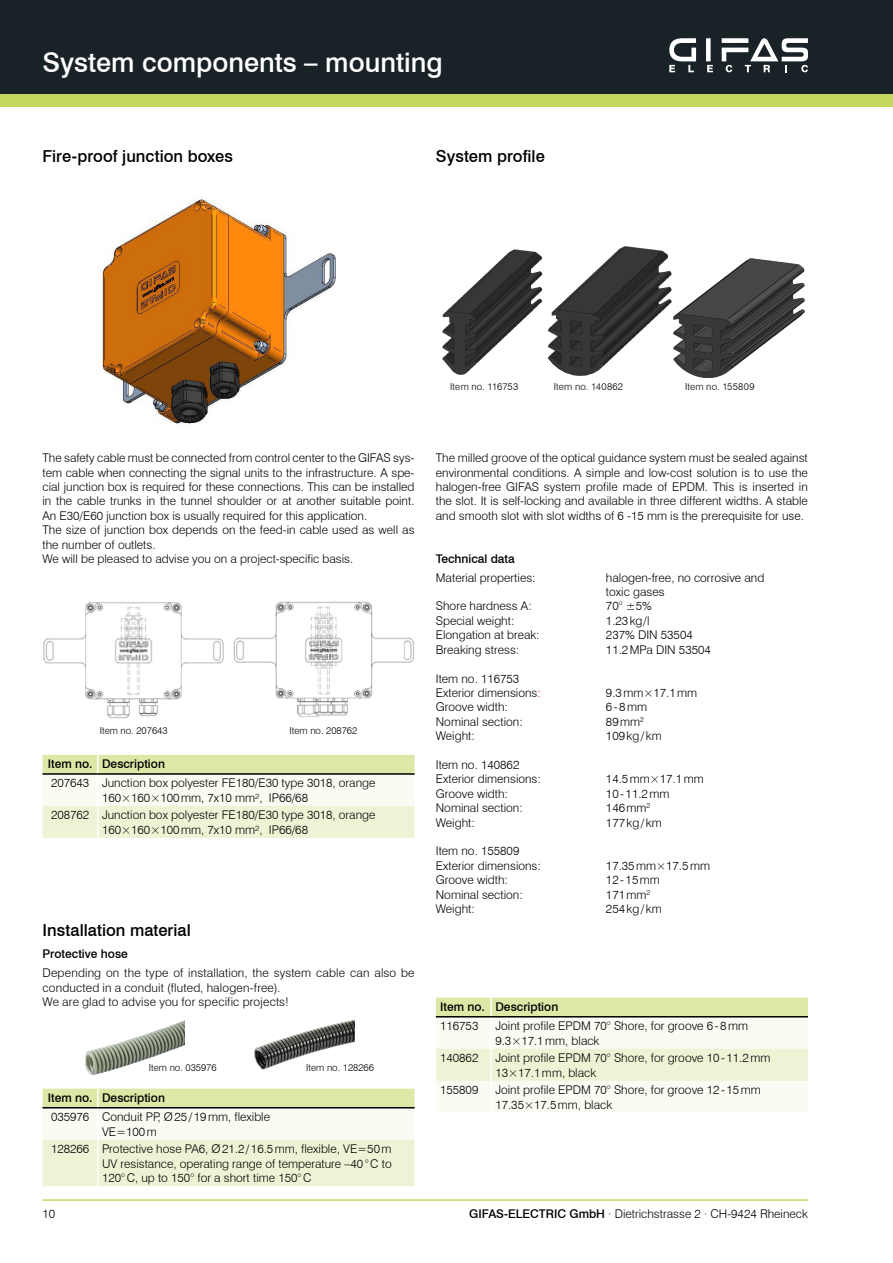
<style>
.page{position:relative;width:893px;height:1263px;background:#fff}
.page>*{position:absolute;margin:0;border:0;box-sizing:border-box;transform-origin:0 0}
.t1{font:500 27px "Swiss 721 BT";color:#fff}
.t2{font:500 16.5px "Swiss 721 BT";color:#000}
.t3{font:300 12px/14.4px "Swiss 721 BT";color:#000}
.t4{font:500 12px "Swiss 721 BT";color:#000}
.t5{font:300 9.75px "Swiss 721 BT";color:#000}
.t6{font:300 9.75px "Swiss 721 BT";letter-spacing:.025em;color:#000}
.s1{color:#e30613}
.s2{font-weight:500}
</style>
<div class="page">
<div style="left:0;top:89px;width:893px;height:17px;background:#c6d75e"></div>
<div style="left:0;top:0;width:893px;height:94px;background:#192226"></div>
<hr style="left:43px;top:1199px;width:765px;height:2px;background:#c6d75e">
<div style="left:706px;top:38px;width:5px;height:23px;background:#fff"></div>
<svg style="left:669px;top:38px;width:27px;height:34px"></svg>
<svg style="left:707px;top:65px;width:6px;height:7px"></svg>
<svg style="left:722px;top:38px;width:86px;height:34px"></svg>
<img style="left:253px;top:1020px;width:102px;height:50px">
<img style="left:85px;top:1020px;width:100px;height:56px">
<img style="left:677px;top:258px;width:127px;height:119px">
<img style="left:551px;top:246px;width:126px;height:130px">
<img style="left:442px;top:249px;width:109px;height:126px">
<img style="left:233px;top:601px;width:181px;height:116px">
<img style="left:43px;top:602px;width:181px;height:116px">
<img style="left:99px;top:199px;width:237px;height:225px">
<svg style="left:436px;top:998px;width:372px;height:114px"></svg>
<hr style="left:490px;top:1017px;width:2px;height:32px;background:#fff">
<hr style="left:490px;top:1049px;width:2px;height:32px;background:#fff">
<hr style="left:490px;top:1081px;width:2px;height:31px;background:#fff">
<hr style="left:436px;top:1016px;width:55px;height:1px;background:#000">
<hr style="left:491px;top:1016px;width:317px;height:1px;background:#000">
<svg style="left:43px;top:755px;width:372px;height:83px"></svg>
<hr style="left:97px;top:775px;width:2px;height:31px;background:#fff">
<hr style="left:97px;top:806px;width:2px;height:32px;background:#fff">
<hr style="left:43px;top:773px;width:55px;height:2px;background:#000">
<hr style="left:98px;top:773px;width:317px;height:2px;background:#000">
<svg style="left:43px;top:1089px;width:372px;height:97px"></svg>
<hr style="left:97px;top:1108px;width:2px;height:32px;background:#fff">
<hr style="left:97px;top:1140px;width:2px;height:46px;background:#fff">
<hr style="left:43px;top:1107px;width:55px;height:1px;background:#000">
<hr style="left:98px;top:1107px;width:317px;height:1px;background:#000">
<h1 class="t1" style="left:43px;top:46px;width:402px">System components – mounting</h1>
<h2 class="t2" style="left:43px;top:146px;width:192px">Fire-proof junction boxes</h2>
<h2 class="t2" style="left:436px;top:146px;width:111px">System profile</h2>
<p class="t5" style="left:450px;top:381px;width:70px">Item no. 116753</p>
<p class="t6" style="left:554px;top:381px;width:71px">Item no. 140862</p>
<p class="t6" style="left:685px;top:381px;width:71px">Item no. 155809</p>
<p class="t3" style="left:43px;top:451px;width:374px">The safety cable must be connected from control center to the GIFAS sys&shy;tem cable when connecting the signal units to the infrastructure. A spe&shy;cial junction box is required for these connections. This can be installed in the cable trunks in the tunnel shoulder or at another suitable point.<br>An E30/E60 junction box is usually required for this application.<br>The size of junction box depends on the feed-in cable used as well as the number of outlets.<br>We will be pleased to advise you on a project-specific basis.</p>
<p class="t3" style="left:436px;top:451px;width:374px;text-align:justify">The milled groove of the optical guidance system must be sealed against environmental conditions. A simple and low-cost solution is to use the halogen-free GIFAS system profile made of EPDM. This is inserted in the slot. It is self-locking and available in three different widths. A stable and smooth slot with slot widths of 6 -15 mm is the prerequisite for use.</p>
<p class="t4" style="left:436px;top:551px;width:80px">Technical data</p>
<p class="t3" style="left:436px;top:570px;width:101px">Material properties:</p>
<p class="t3" style="left:606px;top:570px;width:160px">halogen-free, no corrosive and toxic gases</p>
<p class="t3" style="left:436px;top:599px;width:98px">Shore hardness A:</p>
<p class="t3" style="left:606px;top:599px;width:48px">70° ±5%</p>
<p class="t3" style="left:436px;top:613px;width:80px">Special weight:</p>
<p class="t3" style="left:606px;top:613px;width:45px">1.23kg/l</p>
<p class="t3" style="left:436px;top:628px;width:105px">Elongation at break:</p>
<p class="t3" style="left:606px;top:628px;width:88px">237% DIN 53504</p>
<p class="t3" style="left:436px;top:642px;width:85px">Breaking stress:</p>
<p class="t3" style="left:606px;top:642px;width:106px">11.2MPa DIN 53504</p>
<p class="t3" style="left:436px;top:671px;width:107px">Item no. 116753<br>Exterior dimensions<span class="s1">:</span></p>
<p class="t3" style="left:606px;top:685px;width:93px">9.3mm×17.1mm</p>
<p class="t5" style="left:100px;top:725px;width:69px">Item no. 207643</p>
<p class="t5" style="left:289px;top:725px;width:69px">Item no. 208762</p>
<p class="t4" style="left:48px;top:757px;width:119px">Item no. Description</p>
<p class="t3" style="left:102px;top:776px;width:275px;text-indent:-51px">207643 Junction box polyester FE180/E30 type 3018, orange<br>160×160×100mm, 7x10 mm², IP66/68</p>
<p class="t3" style="left:102px;top:808px;width:275px;text-indent:-51px">208762 Junction box polyester FE180/E30 type 3018, orange<br>160×160×100mm, 7x10 mm², IP66/68</p>
<h2 class="t2" style="left:43px;top:920px;width:150px">Installation material</h2>
<p class="t4" style="left:43px;top:947px;width:87px">Protective hose</p>
<p class="t3" style="left:43px;top:965px;width:374px">Depending on the type of installation, the system cable can also be conducted in a conduit (fluted, halogen-free).<br>We are glad to advise you for specific projects!</p>
<p class="t5" style="left:149px;top:1061px;width:69px">Item no. 035976</p>
<p class="t5" style="left:306px;top:1061px;width:69px">Item no. 128266</p>
<p class="t4" style="left:48px;top:1090px;width:119px">Item no. Description</p>
<p class="t3" style="left:102px;top:1109px;width:170px;text-indent:-51px">035976 Conduit PP, Ø25/19mm, flexible<br>VE=100m</p>
<p class="t3" style="left:102px;top:1141px;width:291px;text-align:justify;text-indent:-51px">128266 Protective hose PA6, Ø21.2/16.5mm, flexible, VE=50m UV resistance, operating range of temperature –40°C to 120°C, up to 150° for a short time 150°C</p>
<p class="t3" style="left:436px;top:700px;width:74px">Groove width:</p>
<p class="t3" style="left:606px;top:700px;width:43px">6-8mm</p>
<p class="t3" style="left:436px;top:714px;width:88px">Nominal section:</p>
<p class="t3" style="left:606px;top:714px;width:40px">89mm<sup>2</sup></p>
<p class="t3" style="left:436px;top:728px;width:41px">Weight:</p>
<p class="t3" style="left:606px;top:728px;width:57px">109kg/ km</p>
<p class="t3" style="left:436px;top:757px;width:107px">Item no. 140862<br>Exterior dimensions:</p>
<p class="t3" style="left:606px;top:772px;width:99px">14.5mm×17.1mm</p>
<p class="t3" style="left:436px;top:786px;width:74px">Groove width:</p>
<p class="t3" style="left:606px;top:786px;width:65px">10-11.2mm</p>
<p class="t3" style="left:436px;top:800px;width:88px">Nominal section:</p>
<p class="t3" style="left:606px;top:800px;width:46px">146mm<sup>2</sup></p>
<p class="t3" style="left:436px;top:815px;width:41px">Weight:</p>
<p class="t3" style="left:606px;top:815px;width:57px">177kg/ km</p>
<p class="t3" style="left:436px;top:844px;width:107px">Item no. 155809<br>Exterior dimensions:</p>
<p class="t3" style="left:606px;top:858px;width:106px">17.35mm×17.5mm</p>
<p class="t3" style="left:436px;top:872px;width:74px">Groove width:</p>
<p class="t3" style="left:606px;top:872px;width:55px">12-15mm</p>
<p class="t3" style="left:436px;top:887px;width:88px">Nominal section:</p>
<p class="t3" style="left:606px;top:887px;width:46px">171mm<sup>2</sup></p>
<p class="t3" style="left:436px;top:901px;width:41px">Weight:</p>
<p class="t3" style="left:606px;top:901px;width:57px">254kg/ km</p>
<p class="t4" style="left:440px;top:999px;width:120px">Item no. Description</p>
<p class="t3" style="left:440px;top:1018px;width:40px">116753</p>
<p class="t3" style="left:495px;top:1018px;width:254px">Joint profile EPDM 70° Shore, for groove 6-8mm<br>9.3×17.1mm, black</p>
<p class="t3" style="left:440px;top:1050px;width:40px">140862</p>
<p class="t3" style="left:495px;top:1050px;width:277px">Joint profile EPDM 70° Shore, for groove 10-11.2mm<br>13×17.1mm, black</p>
<p class="t3" style="left:440px;top:1082px;width:40px">155809</p>
<p class="t3" style="left:495px;top:1082px;width:267px">Joint profile EPDM 70° Shore, for groove 12-15mm<br>17.35×17.5mm, black</p>
<p class="t3" style="left:43px;top:1207px;width:14px">10</p>
<p class="t3" style="left:469px;top:1207px;width:340px"><span class="s2">GIFAS-ELECTRIC GmbH</span> · Dietrichstrasse 2 · CH-9424 Rheineck</p>
</div>
